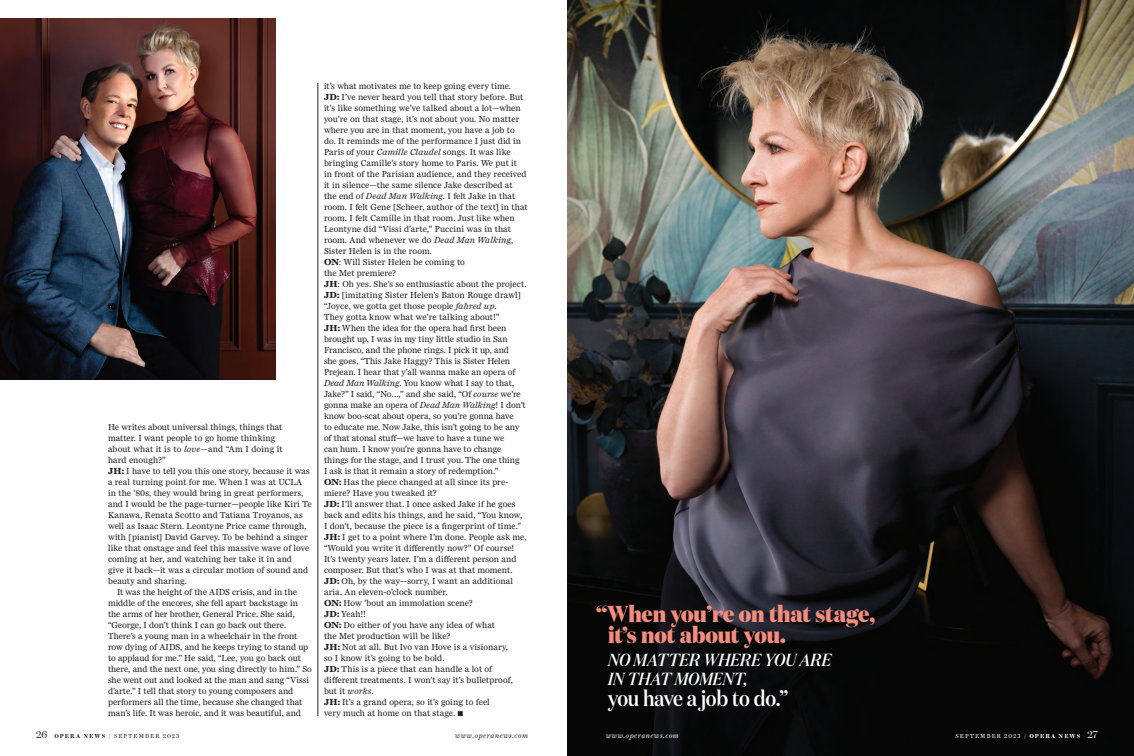
<style>
.page{position:relative;width:1134px;height:756px;background:#fff}
.page>*{position:absolute;margin:0;border:0;box-sizing:border-box;transform-origin:0 0}
.t1{font:800 23px/21.5px "Domaine Display Narrow";letter-spacing:-.005em;color:#f48d7d}
.t2{font:500 22px "Domaine Display Narrow";letter-spacing:-.015em;color:#fff}
.t3{font:italic 500 17.5px/19.5px "Domaine Display Narrow";letter-spacing:.005em;color:#fff}
.t4{font:9px/11px "Miller Daily";letter-spacing:.005em;color:#231f20}
.t5{font:italic 7.5px "Brunel Text";letter-spacing:.075em;color:#231f20}
.t6{font:italic 7.5px "Brunel Text";letter-spacing:.075em;color:#fff}
.t7{font:5.8px "Brunel Text";letter-spacing:.205em;color:#231f20}
.t8{font:5.8px "Brunel Text";letter-spacing:.205em;color:#fff}
.s1{font-style:italic}
.s2{font-weight:700}
.s3{font-family:"Brunel Deck";font-size:10px}
.s4{font-weight:600}
</style>
<div class="page">
<hr style="left:318px;top:83px;width:1px;height:633px;background:#231f20">
<img style="left:567px;top:0;width:567px;height:756px">
<img style="left:0;top:18px;width:276px;height:362px">
<p class="t4" style="left:108px;top:421px;width:176px">He writes about universal things, things that</p>
<p class="t4" style="left:108px;top:432px;width:169px">matter. I want people to go home thinking</p>
<p class="t4" style="left:108px;top:443px;width:176px">about what it is to <span class="s1">love</span>—and “Am I doing it</p>
<p class="t4" style="left:108px;top:454px;width:59px">hard enough?”</p>
<p class="t4" style="left:108px;top:465px;width:203px"><span class="s2">JH:</span> I have to tell you this one story, because it was</p>
<p class="t4" style="left:108px;top:476px;width:196px">a real turning point for me. When I was at UCLA</p>
<p class="t4" style="left:108px;top:487px;width:197px">in the ’80s, they would bring in great performers,</p>
<p class="t4" style="left:108px;top:498px;width:205px">and I would be the page-turner—people like Kiri Te</p>
<p class="t4" style="left:108px;top:509px;width:196px">Kanawa, Renata Scotto and Tatiana Troyanos, as</p>
<p class="t4" style="left:108px;top:520px;width:200px">well as Isaac Stern. Leontyne Price came through,</p>
<p class="t4" style="left:108px;top:531px;width:201px">with [pianist] David Garvey. To be behind a singer</p>
<p class="t4" style="left:108px;top:542px;width:203px">like that onstage and feel this massive wave of love</p>
<p class="t4" style="left:108px;top:553px;width:185px">coming at her, and watching her take it in and</p>
<p class="t4" style="left:108px;top:564px;width:202px">give it back—it was a circular motion of sound and</p>
<p class="t4" style="left:108px;top:575px;width:80px">beauty and sharing.</p>
<p class="t4" style="left:117px;top:586px;width:182px">It was the height of the AIDS crisis, and in the</p>
<p class="t4" style="left:108px;top:597px;width:192px">middle of the encores, she fell apart backstage in</p>
<p class="t4" style="left:108px;top:608px;width:188px">the arms of her brother, General Price. She said,</p>
<p class="t4" style="left:108px;top:619px;width:180px">“George, I don’t think I can go back out there.</p>
<p class="t4" style="left:108px;top:630px;width:191px">There’s a young man in a wheelchair in the front</p>
<p class="t4" style="left:108px;top:641px;width:202px">row dying of AIDS, and he keeps trying to stand up</p>
<p class="t4" style="left:108px;top:652px;width:194px">to applaud for me.” He said, “Lee, you go back out</p>
<p class="t4" style="left:108px;top:663px;width:205px">there, and the next one, you sing directly to him.” So</p>
<p class="t4" style="left:108px;top:674px;width:203px">she went out and looked at the man and sang “Vissi</p>
<p class="t4" style="left:108px;top:685px;width:187px">d’arte.” I tell that story to young composers and</p>
<p class="t4" style="left:108px;top:696px;width:196px">performers all the time, because she changed that</p>
<p class="t4" style="left:108px;top:707px;width:195px">man’s life. It was heroic, and it was beautiful, and</p>
<p class="t4" style="left:324px;top:80px;width:205px">it’s what motivates me to keep going every time.<br><span class="s2">JD:</span> I’ve never heard you tell that story before. But it’s like something we’ve talked about a lot—when you’re on that stage, it’s not about you. No matter where you are in that moment, you have a job to do. It reminds me of the performance I just did in Paris of your <span class="s1">Camille Claudel</span> songs. It was like bringing Camille’s story home to Paris. We put it<br>in front of the Parisian audience, and they received it in silence—the same silence Jake described at<br>the end of <span class="s1">Dead Man Walking</span>. I felt Jake in that room. I felt Gene [Scheer, author of the text] in that room. I felt Camille in that room. Just like when Leontyne did “Vissi d’arte,” Puccini was in that room. And whenever we do <span class="s1">Dead Man Walking</span>, Sister Helen is in the room.<br><span class="s2">ON</span>: Will Sister Helen be coming to<br>the Met premiere?<br><span class="s2">JH</span>: Oh yes. She’s so enthusiastic about the project.<br><span class="s2">JD:</span> [imitating Sister Helen’s Baton Rouge drawl] “Joyce, we gotta get those people <span class="s1">fahred up</span>.<br>They gotta know what we’re talking about!”<br><span class="s2">JH:</span> When the idea for the opera had first been brought up, I was in my tiny little studio in San Francisco, and the phone rings. I pick it up, and<br>she goes, “This Jake Haggy? This is Sister Helen Prejean. I hear that y’all wanna make an opera of <span class="s1">Dead Man Walking</span>. You know what I say to that, Jake?” I said, “No…,” and she said, “Of <span class="s1">course</span> we’re gonna make an opera of <span class="s1">Dead Man Walking</span>! I don’t know boo-scat about opera, so you’re gonna have<br>to educate me. Now Jake, this isn’t going to be any of that atonal stuff—we have to have a tune we<br>can hum. I know you’re gonna have to change things for the stage, and I trust you. The one thing<br>I ask is that it remain a story of redemption.”<br><span class="s2">ON:</span> Has the piece changed at all since its pre&shy;miere? Have you tweaked it?<br><span class="s2">JD:</span> I’ll answer that. I once asked Jake if he goes back and edits his things, and he said, “You know, I don’t, because the piece is a fingerprint of time.” <span class="s2">JH:</span> I get to a point where I’m done. People ask me, “Would you write it differently now?” Of course!<br>It’s twenty years later. I’m a different person and composer. But that’s who I was at that moment.<br><span class="s2">JD:</span> Oh, by the way—sorry, I want an additional aria. An eleven-o’clock number.<br><span class="s2">ON:</span> How ’bout an immolation scene?<br><span class="s2">JD:</span> Yeah!!<br><span class="s2">ON:</span> Do either of you have any idea of what<br>the Met production will be like?<br><span class="s2">JH:</span> Not at all. But Ivo van Hove is a visionary,<br>so I know it’s going to be bold.<br><span class="s2">JD:</span> This is a piece that can handle a lot of different treatments. I won’t say it’s bulletproof, but it <span class="s1">works</span>.<br><span class="s2">JH:</span> It’s a grand opera, so it’s going to feel<br>very much at home on that stage. ■</p>
<p class="t7" style="left:36px;top:733px;width:145px"><span class="s3">26</span> <span class="s4">OPERA NEWS /</span> SEPTEMBER 2023</p>
<p class="t5" style="left:455px;top:731px;width:74px">www.operanews.com</p>
<h1 class="t1" style="left:608px;top:603px;width:269px;text-indent:-12px">“When you’re on that stage, it’s not about you.</h1>
<h3 class="t3" style="left:608px;top:650px;width:225px">NO MATTER WHERE YOU ARE<br>IN THAT MOMENT,</h3>
<h2 class="t2" style="left:608px;top:685px;width:182px">you have a job to do.”</h2>
<p class="t6" style="left:606px;top:731px;width:74px">www.operanews.com</p>
<p class="t8" style="left:956px;top:733px;width:144px">SEPTEMBER 2023 <span class="s4">/ OPERA NEWS</span> <span class="s3">27</span></p>
</div>
